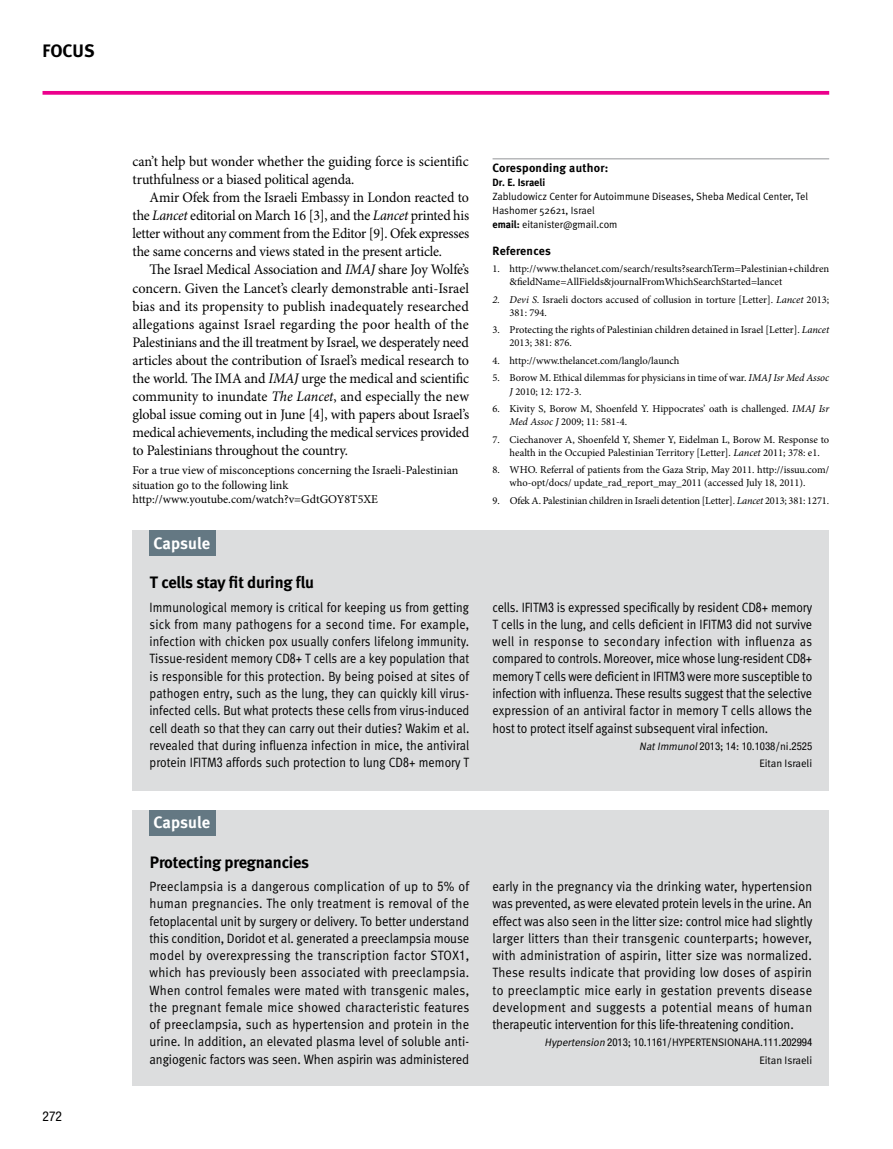
<style>
.page{position:relative;width:893px;height:1149px;background:#fff}
.page>*{position:absolute;margin:0;border:0;box-sizing:border-box;transform-origin:0 0}
.t1{font:700 18px "Meta";color:#000}
.t2{font:700 16.5px "Meta";letter-spacing:-.01em;color:#000}
.t3{font:700 16.5px "Meta";color:#fff}
.t4{font:14.55px/18px "Minion Pro";letter-spacing:-.01em;color:#000}
.t5{font:14.55px/18px "Minion Pro";letter-spacing:-.01em;color:#000;text-align:justify;scale:.96 1}
.t6{font:13.5px/17.2px "Meta Normal";color:#000;text-align:justify;scale:.93 1}
.t7{font:13.5px/17.2px "Meta Normal";color:#000;text-align:justify;scale:.9 1}
.t8{font:condensed 13.5px "Helvetica Neue";color:#000}
.t9{font:12px/14.7px "Minion Pro";color:#000}
.t10{font:700 12px "Meta";letter-spacing:.02em;color:#000}
.t11{font:10.8px/17.2px "Meta Normal";letter-spacing:-.005em;color:#000;text-align:right}
.t12{font:condensed 10.8px "Helvetica Neue";letter-spacing:-.005em;color:#000}
.t13{font:10.5px/17.4px "Minion Pro";color:#000}
.t14{font:10.5px/14px "Meta Normal";color:#000}
.t15{font:700 10.5px "Meta";color:#000}
.t16{font:italic 10.5px "Minion Pro";color:#000}
.s1{font-style:italic}
.s2{font-family:"Helvetica Neue";font-stretch:condensed}
.s3{font-family:"Meta";font-weight:700}
.s4{font-family:"Meta Normal";font-style:italic;font-stretch:normal}
.s5{font-family:"Meta Normal";font-stretch:normal}
</style>
<div class="page">
<svg style="left:43px;top:91px;width:786px;height:4px;background:#ed1194"></svg>
<hr style="left:493px;top:158px;width:336px;height:1px;background:#939598">
<div style="left:133px;top:809px;width:696px;height:276px;background:#dcddde"></div>
<div style="left:150px;top:809px;width:66px;height:26px;background:#647883"></div>
<div style="left:133px;top:530px;width:696px;height:261px;background:#dcddde"></div>
<div style="left:150px;top:530px;width:66px;height:26px;background:#647883"></div>
<h1 class="t1" style="left:43px;top:40px;width:54px">Focus</h1>
<p class="t8" style="left:43px;top:1108px;width:21px">272</p>
<p class="t4" style="left:133px;top:153px;width:338px">cant’ help but wonder whether the guiding force is scientific truthfulness or a biased political agenda.</p>
<p class="t5" style="left:133px;top:189px;width:352px;text-indent:17px">Amir Ofek from the Israeli Embassy in London reacted to the <span class="s1">Lancet</span> editorial on March 16 ,]3[ and the <span class="s1">Lancet</span> printed his letter without any comment from the Editor .]9[ Ofek expresses the same concerns and views stated in the present article.</p>
<p class="t4" style="left:133px;top:261px;width:338px;text-align:justify;text-indent:17px">The Israel Medical Association and <span class="s1">IMAJ</span> share Joy Wolfes’ concern. Given the Lancets’ clearly demonstrable anti-Israel bias and its propensity to publish inadequately researched allegations against Israel regarding the poor health of the Palestinians and the ill treatment by Israel, we desperately need articles about the contribution of Israels’ medical research to the world. The IMA and <span class="s1">IMAJ</span> urge the medical and scientific community to inundate <span class="s1">the Lancet</span>, and especially the new global issue coming out in June ,]4[ with papers about Israels’ medical achievements, including the medical services provided to Palestinians throughout the country.</p>
<p class="t9" style="left:133px;top:462px;width:327px">For a true view of misconceptions concerning the Israeli-Palestinian situation go to the following link<br>http://www.youtube.com/watch =v? GdtGOY T8 5XE</p>
<p class="t3" style="left:154px;top:533px;width:58px">Capsule</p>
<p class="t2" style="left:150px;top:572px;width:166px">T cells stay fit during flu</p>
<p class="t7" style="left:150px;top:598px;width:357px">Immunological memory is critical for keeping us from getting sick from many pathogens for a second time. For example, infection with chicken pox usually confers lifelong immunity.<br>Tissue-resident memory CD<span class="s2">8</span>+ T cells are a key population that is responsible for this protection. By being poised at sites of</p>
<p class="t7" style="left:150px;top:701px;width:357px">infected cells. But what protects these cells from virus-induced</p>
<p class="t7" style="left:150px;top:684px;width:356px">pathogen entry, such as the lung, they can quickly kill virus-</p>
<p class="t7" style="left:150px;top:718px;width:357px">cell death so that they can carry out their duties? Wakim et al. revealed that during influenza infection in mice, the antiviral protein IFITM<span class="s2">3</span> affords such protection to lung CD<span class="s2">8</span>+ memory T</p>
<p class="t3" style="left:154px;top:812px;width:58px">Capsule</p>
<p class="t2" style="left:150px;top:851px;width:161px">Protecting pregnancies</p>
<p class="t6" style="left:150px;top:877px;width:345px">Preeclampsia is a dangerous complication of up to <span class="s2">5</span>% of human pregnancies. The only treatment is removal of the fetoplacental unit by surgery or delivery To. better understand this condition, Doridot et al. generated a preeclampsia mouse model by overexpressing the transcription factor STOX<span class="s2">1</span>, which has previously been associated with preeclampsia.<br>When control females were mated with transgenic males, the pregnant female mice showed characteristic features of preeclampsia, such as hypertension and protein in the</p>
<p class="t6" style="left:150px;top:1049px;width:345px">angiogenic factors was seen. When aspirin was administered</p>
<p class="t6" style="left:150px;top:1032px;width:345px">urine In. addition, an elevated plasma level of soluble anti-</p>
<p class="t10" style="left:493px;top:160px;width:117px">Coresponding author:</p>
<p class="t15" style="left:493px;top:176px;width:54px">Dr .E. Israeli</p>
<p class="t14" style="left:493px;top:189px;width:317px">Zabludowicz Center for Autoimmune Diseases, Sheba Medical Center, Tel<br>Hashomer 52621, Israel<br><span class="s3">email:</span> eitanister@gmail.com</p>
<p class="t10" style="left:493px;top:243px;width:60px">References</p>
<p class="t13" style="left:510px;top:260px;width:321px">http://www.thelancet.com/search/results?searchTerm=Palestinian+children</p>
<p class="t13" style="left:493px;top:260px;width:9px">1.</p>
<p class="t16" style="left:493px;top:292px;width:9px">2.</p>
<p class="t13" style="left:493px;top:321px;width:9px">3.</p>
<p class="t13" style="left:493px;top:352px;width:9px">4.</p>
<p class="t13" style="left:493px;top:369px;width:9px">5.</p>
<p class="t13" style="left:493px;top:400px;width:9px">6.</p>
<p class="t13" style="left:493px;top:430px;width:9px">7.</p>
<p class="t13" style="left:493px;top:461px;width:9px">8.</p>
<p class="t13" style="left:493px;top:491px;width:9px">9.</p>
<p class="t13" style="left:510px;top:273px;width:321px">&amp;fieldName=AllFields&amp;journalFromWhichSearchStarted=lancet<br><span class="s1">Devi .S</span> Israeli doctors accused of collusion in torture [Letter .] <span class="s1">Lancet</span> 2013;</p>
<p class="t13" style="left:510px;top:304px;width:321px">381: 794.<br>Protecting the rights of Palestinian children detained in Israel [Letter .] <span class="s1">Lancet</span></p>
<p class="t13" style="left:510px;top:334px;width:172px">2013; 381: 876. http://www.thelancet.com/langlo/launch</p>
<p class="t13" style="left:510px;top:369px;width:321px">Borow M. Ethical dilemmas for physicians in time of war. <span class="s1">IMAJ Isr Med Assoc</span></p>
<p class="t13" style="left:510px;top:382px;width:321px"><span class="s1">J</span> 2010; 12: 172-3.<br>Kivity ,S Borow M, Shoenfeld .Y Hippocrates’ oath is challenged. <span class="s1">IMAJ Isr</span></p>
<p class="t13" style="left:510px;top:413px;width:321px"><span class="s1">Med Assoc J</span> 2009; 11: 581-4.<br>Ciechanover A, Shoenfeld ,Y Shemer ,Y Eidelman ,L Borow M. Response to</p>
<p class="t13" style="left:510px;top:443px;width:321px">health in the Occupied Palestinian Territory [Letter .] <span class="s1">Lancet</span> 2011; 378: e1.<br>WHO. Referral of patients from the Gaza Strip, May 2011. http://issuu.com/</p>
<p class="t13" style="left:510px;top:474px;width:321px">who-opt/docs/ update_rad_report_may_2011 (accessed July 18, 2011 .(<br>Ofek A. Palestinian children in Israeli detention [Letter .] <span class="s1">Lancet</span>2013; 381: 1271.</p>
<p class="t7" style="left:493px;top:598px;width:357px">cells. IFITM is<span class="s2">3</span> expressed specifically by resident CD<span class="s2">8</span>+ memory T cells in the lung, and cells deficient in IFITM<span class="s2">3</span> did not survive well in response to secondary infection with influenza as compared to controls. Moreover, mice whose lung-resident CD<span class="s2">8</span>+ memory T cells were deficient in IFITM<span class="s2">3</span> were more susceptible to infection with influenza. These results suggest that the selective expression of an antiviral factor in memory T cells allows the host to protect itself against subsequent viral infection.</p>
<p class="t12" style="left:639px;top:739px;width:174px"><span class="s4">NatImmunol</span>2013<span class="s5">;</span> 14<span class="s5">:</span> 10<span class="s5">.</span>1038<span class="s5">/ni.</span>2525</p>
<p class="t11" style="left:759px;top:754px;width:54px">Eitan Israeli</p>
<p class="t6" style="left:493px;top:877px;width:345px">early in the pregnancy via the drinking water, hypertension was prevented, as were elevated protein levels in the urine. An effect was also seen in the litter size: control mice had slightly larger litters than their transgenic counterparts; however, with administration of aspirin, litter size was normalized.<br>These results indicate that providing low doses of aspirin to preeclamptic mice early in gestation prevents disease development and suggests a potential means of human therapeutic intervention for this life-threatening condition.</p>
<p class="t11" style="left:545px;top:1033px;width:269px"><span class="s1">Hypertension</span><span class="s2">2013</span>; <span class="s2">10</span>.<span class="s2">1161</span>/HYPERTENSIONAHA.<span class="s2">111</span>.<span class="s2">202994<br></span>Eitan Israeli</p>
</div>
